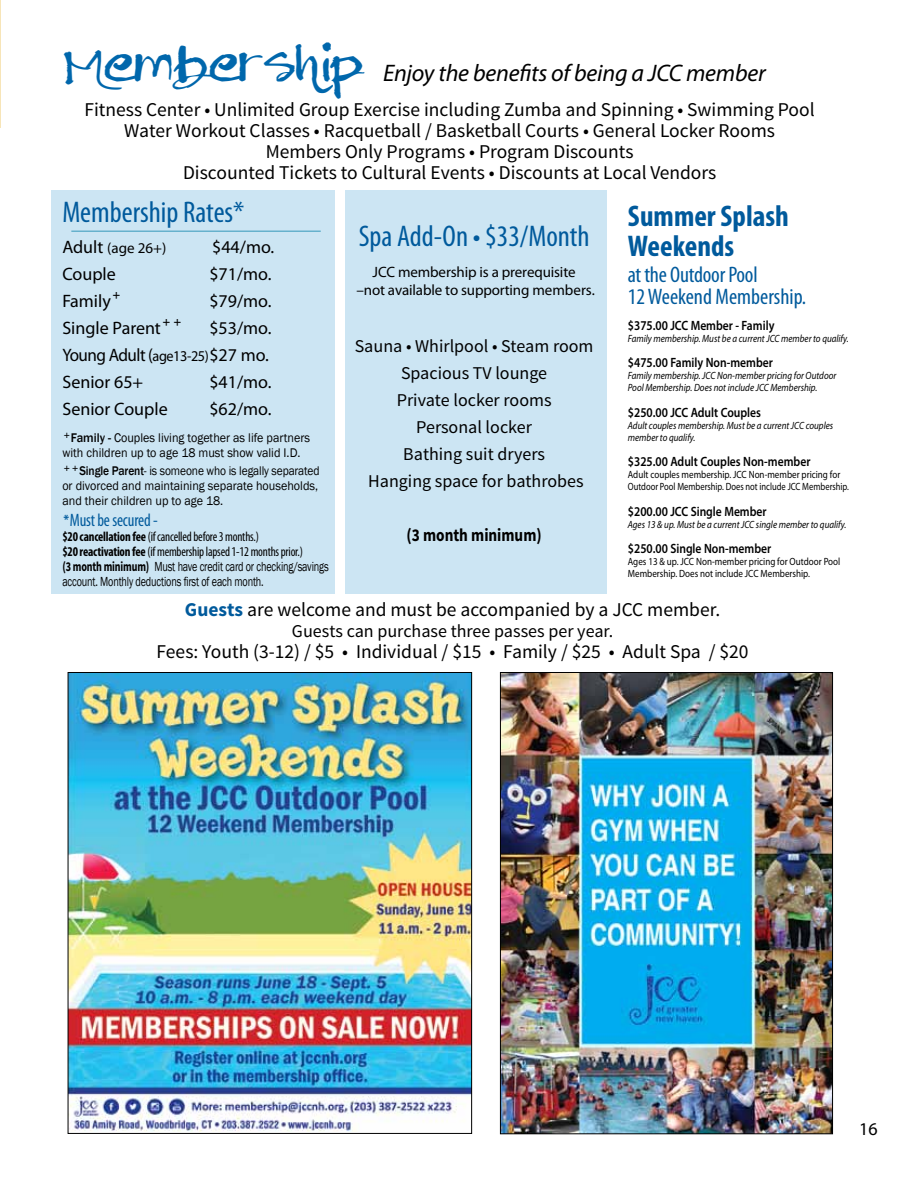
<style>
.page{position:relative;width:918px;height:1188px;background:#fff}
.page>*{position:absolute;margin:0;border:0;box-sizing:border-box;transform-origin:0 0}
.t1{font:condensed 30px "Myriad Pro";color:#005a9c}
.t2{font:700 condensed 30px/30px "Myriad Pro";color:#005a9c}
.t3{font:italic 24px "Myriad Pro";letter-spacing:-.01em;color:#000}
.t4{font:condensed 22.5px/22.5px "Myriad Pro";color:#005a9c}
.t5{font:19.5px/21px "Source Sans Pro";color:#000;text-align:center}
.t6{font:18px/27px "Source Sans Pro";color:#000;text-align:center}
.t7{font:18px/27px "Myriad Pro";color:#000}
.t8{font:condensed 18px "Myriad Pro";letter-spacing:-.01em;color:#005a9c;scale:.93 1}
.t9{font:700 18px "Source Sans Pro";color:#000;scale:.85 1}
.t10{font:15px/18px "Myriad Pro";letter-spacing:-.01em;color:#000;text-align:center}
.t11{font:600 13.5px "Myriad Pro";color:#000;scale:.86 1}
.t12{font:condensed 13.5px/15px "Myriad Pro";letter-spacing:-.015em;color:#000;scale:.93 1}
.t13{font:13.5px/15px "Franklin Gothic";letter-spacing:-.015em;color:#000;scale:.75 1}
.t14{font:12.9px/15px "Franklin Gothic";color:#000;text-align:justify;scale:.89 1}
.t15{font:12.9px/15px "Franklin Gothic";color:#000;scale:.94 1}
.t16{font:italic 10.5px/12px "Myriad Pro";color:#000;scale:.86 1}
.t17{font:10.5px/12px "Myriad Pro";color:#000;scale:.86 1}
.s1{font-family:"Pea Bev";font-style:normal;font-size:45px;color:#0067ac}
.s2{font-size:18px}
.s3{font-size:15px}
.s4{font-weight:500}
.s5{font-family:"Univers";font-weight:500}
.s6{font-weight:700}
.s7{font-family:"Source Sans Pro";font-weight:700}
.s8{font-weight:700;color:#005a9c}
</style>
<div class="page">
<div style="left:51px;top:190px;width:283px;height:404px;background:#cce5f3"></div>
<svg style="left:0;top:0;width:1px;height:128px"></svg>
<div style="left:345px;top:190px;width:262px;height:404px;background:#cce5f3"></div>
<img style="left:70px;top:674px;width:400px;height:457px">
<img style="left:502px;top:674px;width:329px;height:458px">
<div style="left:500px;top:672px;width:333px;height:462px;border:1px solid #000"></div>
<hr style="left:71px;top:231px;width:250px;height:1px;background:#3397b9">
<p class="t3" style="left:65px;top:58px;width:703px"><span class="s1">Membership</span> Enjoy the benefits of being a JCC member</p>
<p class="t5" style="left:85px;top:99px;width:732px">Fitness Center • Unlimited Group Exercise including Zumba and Spinning • Swimming Pool water workout classes • Racquetball / Basketball Courts • General Locker Rooms Members Only Programs • Program Discounts<br>Discounted tickets to cultural events • Discounts at Local Vendors</p>
<h1 class="t1" style="left:62px;top:194px;width:184px">Membership Rates*</h1>
<p class="t10" style="left:62px;top:239px;width:106px"><span class="s2">Adult</span> (age 26+)</p>
<p class="t7" style="left:212px;top:233px;width:64px">$44/mo.</p>
<p class="t7" style="left:62px;top:260px;width:55px">Couple</p>
<p class="t7" style="left:209px;top:260px;width:64px">$71/mo.</p>
<p class="t7" style="left:62px;top:287px;width:61px">Family<sup>+</sup></p>
<p class="t7" style="left:209px;top:287px;width:64px">$79/mo.</p>
<p class="t7" style="left:62px;top:314px;width:122px">Single Parent<sup>++</sup></p>
<h1 class="t2" style="left:628px;top:201px;width:163px">Summer Splash<br>Weekends</h1>
<p class="t4" style="left:628px;top:263px;width:180px">at the Outdoor Pool<br>12 Weekend Membership.</p>
<p class="t11" style="left:628px;top:317px;width:172px">$375.00 JCC Member - Family</p>
<p class="t16" style="left:628px;top:332px;width:258px">Family membership. Must be a current JCC member to qualify.</p>
<p class="t11" style="left:628px;top:354px;width:170px">$475.00 Family Non-member</p>
<p class="t16" style="left:628px;top:370px;width:244px">Family membership. JCC Non-member pricing for Outdoor<br>Pool Membership. Does not include JCC Membership.</p>
<p class="t11" style="left:628px;top:404px;width:156px">$250.00 JCC Adult Couples</p>
<p class="t16" style="left:628px;top:419px;width:240px">Adult couples membership. Must be a current JCC couples member to qualify.</p>
<p class="t11" style="left:628px;top:453px;width:214px">$325.00 Adult Couples Non-member</p>
<p class="t17" style="left:628px;top:469px;width:259px">Adult couples membership. JCC Non-member pricing for<br>Outdoor Pool Membership. Does not include JCC Membership.</p>
<p class="t11" style="left:628px;top:503px;width:163px">$200.00 JCC Single Member</p>
<p class="t16" style="left:628px;top:518px;width:256px">Ages 13 &amp; up. Must be a current JCC single member to qualify.</p>
<p class="t11" style="left:628px;top:540px;width:168px">$250.00 Single Non-member</p>
<p class="t17" style="left:628px;top:556px;width:249px">Ages 13 &amp; up. JCC Non-member pricing for Outdoor Pool<br>Membership. Does not include JCC Membership.</p>
<h1 class="t1" style="left:359px;top:218px;width:232px">Spa Add-On • $33/Month</h1>
<p class="t10" style="left:357px;top:263px;width:240px">JCC membership is a prerequisite<br>–not available to supporting members.</p>
<p class="t7" style="left:62px;top:314px;width:211px;text-indent:147px">$53/mo.<br>Young Adult (<span class="s3">age13-25)</span>$27 mo.<br>Senior 65+</p>
<p class="t6" style="left:355px;top:333px;width:240px">Sauna • Whirlpool • Steam room<br>Spacious TV lounge<br>Private locker rooms<br>Personal locker<br>Bathing suit dryers<br>Hanging space for bathrobes</p>
<p class="t9" style="left:407px;top:524px;width:160px">(3 month minimum)</p>
<p class="t7" style="left:209px;top:368px;width:64px">$41/mo.</p>
<p class="t7" style="left:62px;top:395px;width:107px">Senior Couple</p>
<p class="t7" style="left:209px;top:395px;width:64px">$62/mo.</p>
<p class="t15" style="left:62px;top:431px;width:265px"><sup>+</sup><span class="s4">Family -</span> Couples living together as life partners with children up to age 18 must show valid I.D.</p>
<p class="t14" style="left:62px;top:463px;width:290px"><sup>++</sup><span class="s4">Single Parent</span>- is someone who is legally separated or divorced and maintaining separate households, and their children up to age 18.</p>
<p class="t8" style="left:62px;top:509px;width:104px"><span class="s5">*</span>Must be secured -</p>
<p class="t12" style="left:62px;top:528px;width:260px"><span class="s6">$20 cancellation fee</span> (if cancelled before 3 months.)<br><span class="s6">$20 reactivation fee</span> (if membership lapsed 1-12 months prior.)</p>
<p class="t13" style="left:62px;top:559px;width:357px"><span class="s7">(3 month minimum)</span> Must have credit card or checking/savings account. Monthly deductions first of each month.</p>
<p class="t5" style="left:185px;top:599px;width:537px"><span class="s8">Guests</span> are welcome and must be accompanied by a JCC member.</p>
<p class="t6" style="left:292px;top:618px;width:323px">Guests can purchase three passes per year.</p>
<p class="t5" style="left:157px;top:641px;width:594px">Fees: Youth (3-12) / $5 • Individual / $15 • Family / $25 • Adult Spa / $20</p>
<p class="t7" style="left:859px;top:1115px;width:20px">16</p>
</div>
